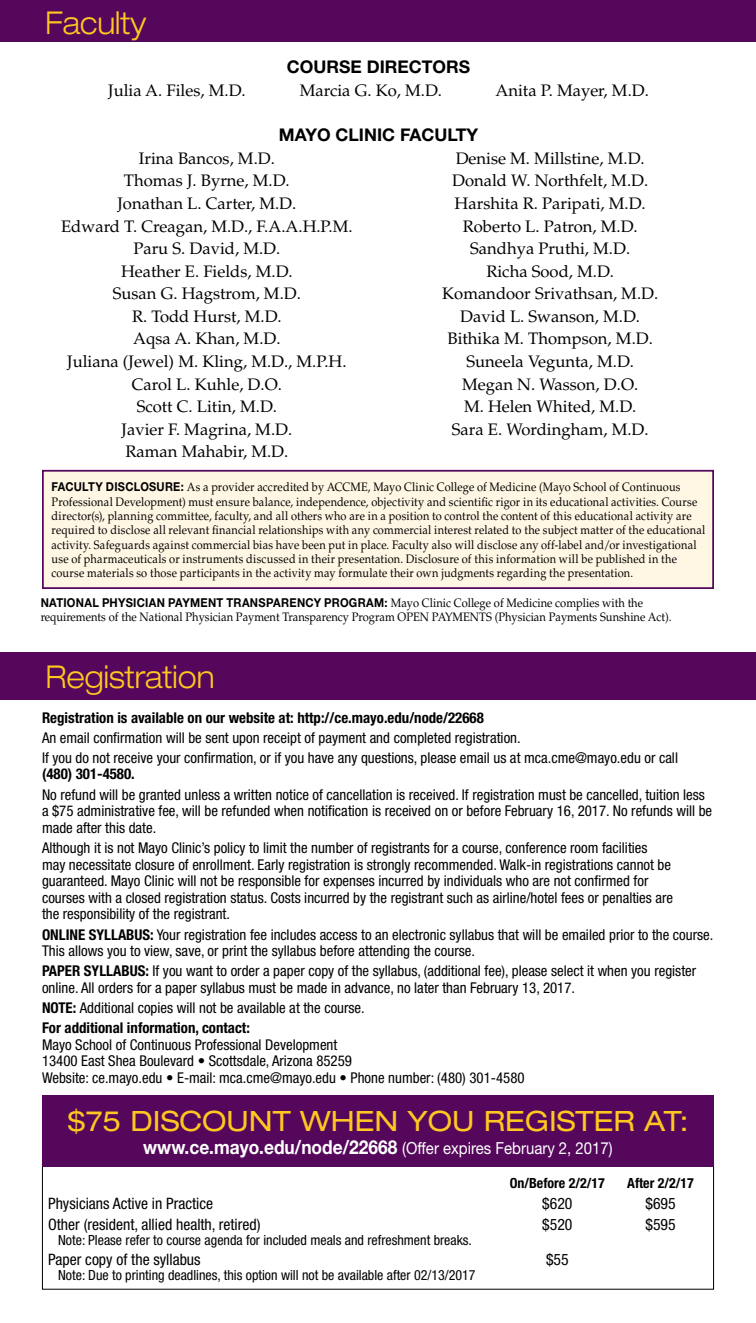
<style>
.page{position:relative;width:756px;height:1323px;background:#fff}
.page>*{position:absolute;margin:0;border:0;box-sizing:border-box;transform-origin:0 0}
.Schedule_date{font:300 expanded 31.5px "Helvetica Neue LT Std";color:#ffc720;scale:.9 1}
.Schedule_date-2{font:expanded 28px "Helvetica Neue LT Std";color:#ffc720}
.Information_bodycopy{font:700 17.5px "Helvetica Neue LT Std";color:#000}
.Information_bodycopy-2{font:16.62px "Palatino LT Std";color:#000}
.Schedule_date-3{font:16.62px "Helvetica Neue LT Std";color:#fff;scale:.9 1}
.Schedule_date-4{font:condensed 15.75px "Helvetica Neue LT Std";color:#000}
.Schedule_bodycopy{font:condensed 14.88px/16.6px "Helvetica Neue LT Std";color:#000}
.Schedule_bodycopy-2{font:700 condensed 14.88px "Helvetica Neue LT Std";color:#000}
.Schedule_date-5{font:condensed 14px "Helvetica Neue LT Std";color:#000}
.Schedule_date-6{font:700 condensed 14px "Helvetica Neue LT Std";color:#000}
.t1{font:12.25px/14.3px "Palatino LT Std";letter-spacing:.01em;color:#000;scale:.9 1}
.t2{font:12.25px/14px "Palatino LT Std";letter-spacing:.01em;color:#000;scale:.91 1}
.s1{font-family:"Helvetica Neue LT Std";font-weight:700}
.s2{font-weight:700}
.s3{font-weight:700;font-size:19.25px}
</style>
<div class="page">
<div style="left:0;top:0;width:756px;height:42px;background:#54075b"></div>
<div style="left:42px;top:470px;width:672px;height:119px;background:#fff6e4;border:2px solid #54075b"></div>
<div style="left:0;top:652px;width:756px;height:48px;background:#54075b"></div>
<div style="left:42px;top:1095px;width:672px;height:72px;background:#54075b"></div>
<p class="Schedule_date" style="left:46px;top:4px;width:113px">Faculty</p>
<p class="Information_bodycopy" style="left:287px;top:56px;width:185px">COURSE DIRECTORS</p>
<p class="Information_bodycopy-2" style="left:108px;top:80px;width:139px">Julia A. Files, M.D.</p>
<p class="Information_bodycopy-2" style="left:300px;top:80px;width:144px">Marcia G. Ko, M.D.</p>
<p class="Information_bodycopy-2" style="left:496px;top:80px;width:155px">Anita P. Mayer, M.D.</p>
<p class="Information_bodycopy" style="left:279px;top:124px;width:201px">MAYO CLINIC FACULTY</p>
<p class="Information_bodycopy-2" style="left:139px;top:148px;width:138px">Irina Bancos, M.D.</p>
<p class="Information_bodycopy-2" style="left:124px;top:171px;width:167px">Thomas J. Byrne, M.D.</p>
<p class="Information_bodycopy-2" style="left:117px;top:194px;width:180px">Jonathan L. Carter, M.D.</p>
<p class="Information_bodycopy-2" style="left:61px;top:216px;width:293px">Edward T. Creagan, M.D., F.A.A.H.P.M.</p>
<p class="Information_bodycopy-2" style="left:133px;top:239px;width:148px">Paru S. David, M.D.</p>
<p class="Information_bodycopy-2" style="left:121px;top:261px;width:173px">Heather E. Fields, M.D.</p>
<p class="Information_bodycopy-2" style="left:113px;top:284px;width:190px">Susan G. Hagstrom, M.D.</p>
<p class="Information_bodycopy-2" style="left:132px;top:306px;width:151px">R. Todd Hurst, M.D.</p>
<p class="Information_bodycopy-2" style="left:133px;top:329px;width:149px">Aqsa A. Khan, M.D.</p>
<p class="Information_bodycopy-2" style="left:67px;top:352px;width:281px">Juliana (Jewel) M. Kling, M.D., M.P.H.</p>
<p class="Information_bodycopy-2" style="left:132px;top:374px;width:152px">Carol L. Kuhle, D.O.</p>
<p class="Information_bodycopy-2" style="left:137px;top:397px;width:142px">Scott C. Litin, M.D.</p>
<p class="Information_bodycopy-2" style="left:122px;top:419px;width:172px">Javier F. Magrina, M.D.</p>
<p class="Information_bodycopy-2" style="left:125px;top:442px;width:164px">Raman Mahabir, M.D.</p>
<p class="Information_bodycopy-2" style="left:456px;top:148px;width:190px">Denise M. Millstine, M.D.</p>
<p class="Information_bodycopy-2" style="left:452px;top:171px;width:198px">Donald W. Northfelt, M.D.</p>
<p class="Information_bodycopy-2" style="left:455px;top:194px;width:193px">Harshita R. Paripati, M.D.</p>
<p class="Information_bodycopy-2" style="left:463px;top:216px;width:177px">Roberto L. Patron, M.D.</p>
<p class="Information_bodycopy-2" style="left:470px;top:239px;width:161px">Sandhya Pruthi, M.D.</p>
<p class="Information_bodycopy-2" style="left:486px;top:261px;width:129px">Richa Sood, M.D.</p>
<p class="Information_bodycopy-2" style="left:442px;top:284px;width:218px">Komandoor Srivathsan, M.D.</p>
<p class="Information_bodycopy-2" style="left:460px;top:306px;width:181px">David L. Swanson, M.D.</p>
<p class="Information_bodycopy-2" style="left:448px;top:329px;width:207px">Bithika M. Thompson, M.D.</p>
<p class="Information_bodycopy-2" style="left:466px;top:352px;width:169px">Suneela Vegunta, M.D.</p>
<p class="Information_bodycopy-2" style="left:462px;top:374px;width:178px">Megan N. Wasson, D.O.</p>
<p class="Information_bodycopy-2" style="left:464px;top:397px;width:174px">M. Helen Whited, M.D.</p>
<p class="Information_bodycopy-2" style="left:452px;top:419px;width:198px">Sara E. Wordingham, M.D.</p>
<p class="t1" style="left:52px;top:480px;width:728px"><span class="s1">FACULTY DISCLOSURE:</span> As a provider accredited by ACCME, Mayo Clinic College of Medicine (Mayo School of Continuous Professional Development) must ensure balance, independence, objectivity and scientific rigor in its educational activities. Course director(s), planning committee, faculty, and all others who are in a position to control the content of this educational activity are required to disclose all relevant financial relationships with any commercial interest related to the subject matter of the educational activity. Safeguards against commercial bias have been put in place. Faculty also will disclose any off-label and/or investigational use of pharmaceuticals or instruments discussed in their presentation. Disclosure of this information will be published in the course materials so those participants in the activity may formulate their own judgments regarding the presentation.</p>
<p class="t2" style="left:41px;top:596px;width:695px"><span class="s1">NATIONAL PHYSICIAN PAYMENT TRANSPARENCY PROGRAM:</span> Mayo Clinic College of Medicine complies with the requirements of the National Physician Payment Transparency Program OPEN PAYMENTS (Physician Payments Sunshine Act).</p>
<p class="Schedule_date" style="left:46px;top:658px;width:189px">Registration</p>
<p class="Schedule_bodycopy-2" style="left:42px;top:708px;width:443px">Registration is available on our website at: http://ce.mayo.edu/node/22668</p>
<p class="Schedule_bodycopy" style="left:42px;top:729px;width:480px">An email confirmation will be sent upon receipt of payment and completed registration.</p>
<p class="Schedule_bodycopy" style="left:42px;top:749px;width:638px">If you do not receive your confirmation, or if you have any questions, please email us at mca.cme@mayo.edu or call <span class="s2">(480) 301-4580.</span></p>
<p class="Schedule_bodycopy" style="left:42px;top:786px;width:672px">No refund will be granted unless a written notice of cancellation is received. If registration must be cancelled, tuition less a $75 administrative fee, will be refunded when notification is received on or before February 16, 2017. No refunds will be made after this date.</p>
<p class="Schedule_bodycopy" style="left:42px;top:839px;width:633px">Although it is not Mayo Clinic’s policy to limit the number of registrants for a course, conference room facilities may necessitate closure of enrollment. Early registration is strongly recommended. Walk-in registrations cannot be guaranteed. Mayo Clinic will not be responsible for expenses incurred by individuals who are not confirmed for courses with a closed registration status. Costs incurred by the registrant such as airline/hotel fees or penalties are the responsibility of the registrant.</p>
<p class="Schedule_bodycopy" style="left:42px;top:926px;width:673px"><span class="s2">ONLINE SYLLABUS:</span> Your registration fee includes access to an electronic syllabus that will be emailed prior to the course.<br>This allows you to view, save, or print the syllabus before attending the course.</p>
<p class="Schedule_bodycopy" style="left:42px;top:963px;width:656px"><span class="s2">PAPER SYLLABUS:</span> If you want to order a paper copy of the syllabus, (additional fee), please select it when you register online. All orders for a paper syllabus must be made in advance, no later than February 13, 2017.</p>
<p class="Schedule_bodycopy" style="left:42px;top:999px;width:324px"><span class="s2">NOTE:</span> Additional copies will not be available at the course.</p>
<p class="Schedule_bodycopy" style="left:42px;top:1019px;width:484px"><span class="s2">For additional information, contact:<br></span>Mayo School of Continuous Professional Development<br>13400 East Shea Boulevard • Scottsdale, Arizona 85259<br>Website: ce.mayo.edu • E-mail: mca.cme@mayo.edu • Phone number: (480) 301-4580</p>
<p class="Schedule_date-2" style="left:67px;top:1104px;width:623px">$75 DISCOUNT WHEN YOU REGISTER AT:</p>
<p class="Schedule_date-3" style="left:143px;top:1138px;width:523px"><span class="s3">www.ce.mayo.edu/node/22668</span> (Offer expires February 2, 2017)</p>
<p class="Schedule_date-6" style="left:510px;top:1174px;width:97px">On/Before 2/2/17</p>
<p class="Schedule_date-6" style="left:627px;top:1174px;width:68px">After 2/2/17</p>
<p class="Schedule_date-4" style="left:48px;top:1194px;width:166px">Physicians Active in Practice</p>
<p class="Schedule_date-4" style="left:542px;top:1194px;width:32px">$620</p>
<p class="Schedule_date-4" style="left:646px;top:1194px;width:32px">$695</p>
<p class="Schedule_date-4" style="left:48px;top:1215px;width:214px">Other (resident, allied health, retired)</p>
<p class="Schedule_date-4" style="left:542px;top:1215px;width:32px">$520</p>
<p class="Schedule_date-4" style="left:646px;top:1215px;width:32px">$595</p>
<p class="Schedule_date-5" style="left:58px;top:1232px;width:415px">Note: Please refer to course agenda for included meals and refreshment breaks.</p>
<p class="Schedule_date-4" style="left:48px;top:1250px;width:154px">Paper copy of the syllabus</p>
<p class="Schedule_date-4" style="left:546px;top:1250px;width:24px">$55</p>
<p class="Schedule_date-5" style="left:58px;top:1267px;width:419px">Note: Due to printing deadlines, this option will not be available after 02/13/2017</p>
</div>
